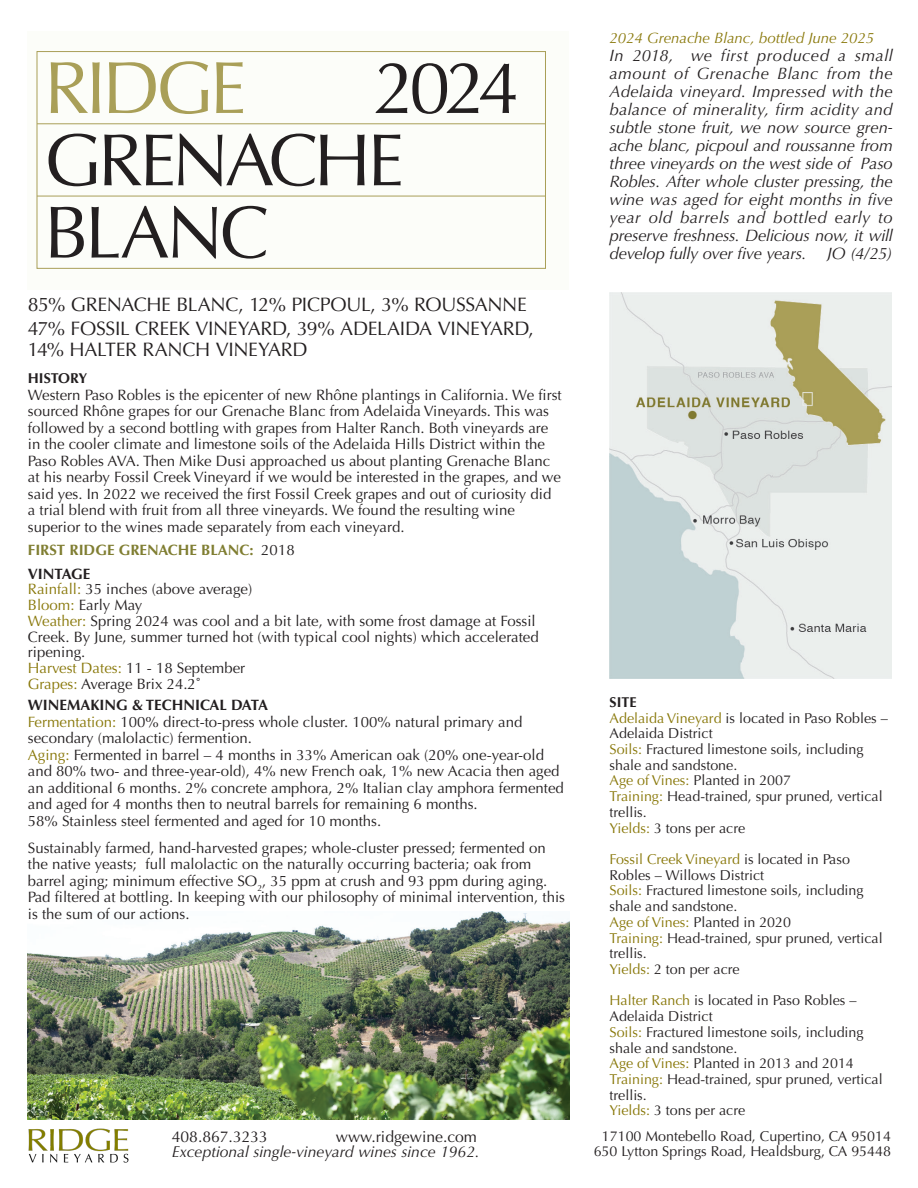
<style>
.page{position:relative;width:918px;height:1188px;background:#fff}
.page>*{position:absolute;margin:0;border:0;box-sizing:border-box;transform-origin:0 0}
.t1{font:73.95px/72.3px "Optima";letter-spacing:-.055em;color:#231f20}
.t2{font:73.95px "Optima";letter-spacing:-.055em;color:#a99f58}
.t3{font:19.5px/24px "Optima";letter-spacing:-.015em;color:#231f20}
.t4{font:italic 16.5px/18px "Optima";letter-spacing:-.015em;color:#231f20;text-align:justify}
.t5{font:italic 15.75px "Optima";color:#231f20}
.t6{font:15.75px "Optima";color:#231f20}
.t7{font:15px/16.5px "Optima";color:#231f20}
.t8{font:italic 15px "Optima";color:#89780a}
.t9{font:700 15px "Optima";color:#807e32}
.t10{font:14.25px/15.8px "Optima";color:#231f20}
.t11{font:700 14.25px "Optima";color:#231f20}
.s1{font-weight:700}
.s2{color:#89780a}
.s3{font-weight:400;color:#231f20}
</style>
<div class="page">
<div style="left:28px;top:31px;width:541px;height:259px;background:#fcfdf9"></div>
<img style="left:28px;top:1128px;width:101px;height:35px">
<img style="left:610px;top:292px;width:282px;height:387px">
<img style="left:28px;top:912px;width:541px;height:208px">
<div style="left:37px;top:51px;width:509px;height:218px;border:1px solid #a99f58"></div>
<hr style="left:37px;top:123px;width:509px;height:1px;background:#a99f58">
<hr style="left:37px;top:196px;width:508px;height:1px;background:#a99f58">
<h1 class="t2" style="left:44px;top:45px;width:204px">RIDGE</h1>
<h1 class="t1" style="left:44px;top:53px;width:477px;text-indent:330px">2024<br>GRENACHE<br>BLANC</h1>
<h2 class="t3" style="left:28px;top:293px;width:508px">85% GRENACHE BLANC, 12% PICPOUL, 3% ROUSSANNE<br>47% FOSSIL CREEK VINEYARD, 39% ADELAIDA VINEYARD,</h2>
<h2 class="t3" style="left:28px;top:338px;width:281px">14% HALTER RANCH VINEYARD</h2>
<p class="t11" style="left:28px;top:370px;width:61px">HISTORY</p>
<p class="t7" style="left:28px;top:386px;width:535px">Western Paso Robles is the epicenter of new Rhône plantings in California. We first sourced Rhône grapes for our Grenache Blanc from Adelaida Vineyards. This was followed by a second bottling with grapes from Halter Ranch. Both vineyards are in the cooler climate and limestone soils of the Adelaida Hills District within the Paso Robles AVA. Then Mike Dusi approached us about planting Grenache Blanc at his nearby Fossil Creek Vineyard if we would be interested in the grapes, and we said yes. In 2022 we received the first Fossil Creek grapes and out of curiosity did a trial blend with fruit from all three vineyards. We found the resulting wine superior to the wines made separately from each vineyard.</p>
<p class="t7" style="left:28px;top:566px;width:512px;line-height:15.8px"><span class="s1">VINTAGE<br></span><span class="s2">Rainfall:</span> 35 inches (above average)<br><span class="s2">Bloom:</span> Early May<br><span class="s2">Weather:</span> Spring 2024 was cool and a bit late, with some frost damage at Fossil Creek. By June, summer turned hot (with typical cool nights) which accelerated ripening.<br><span class="s2">Harvest Dates:</span> 11 - 18 September<br><span class="s2">Grapes:</span> Average Brix 24.2˚</p>
<p class="t9" style="left:28px;top:541px;width:268px">FIRST RIDGE GRENACHE BLANC: <span class="s3">2018</span></p>
<p class="t7" style="left:28px;top:697px;width:538px"><span class="s1">WINEMAKING &amp; TECHNICAL DATA<br></span><span class="s2">Fermentation:</span> 100% direct-to-press whole cluster. 100% natural primary and secondary (malolactic) fermention.<br><span class="s2">Aging:</span> Fermented in barrel – 4 months in 33% American oak (20% one-year-old and 80% two- and three-year-old), 4% new French oak, 1% new Acacia then aged an additional 6 months. 2% concrete amphora, 2% Italian clay amphora fermented and aged for 4 months then to neutral barrels for remaining 6 months.<br>58% Stainless steel fermented and aged for 10 months.</p>
<p class="t7" style="left:28px;top:840px;width:539px">Sustainably farmed, hand-harvested grapes; whole-cluster pressed; fermented on the native yeasts; full malolactic on the naturally occurring bacteria; oak from barrel aging; minimum effective SO<sub>2</sub>, 35 ppm at crush and 93 ppm during aging.<br>Pad filtered at bottling. In keeping with our philosophy of minimal intervention, this is the sum of our actions.</p>
<p class="t6" style="left:172px;top:1127px;width:98px">408.867.3233</p>
<p class="t6" style="left:336px;top:1127px;width:143px">www.ridgewine.com</p>
<p class="t5" style="left:172px;top:1142px;width:309px">Exceptional single-vineyard wines since 1962.</p>
<p class="t8" style="left:610px;top:29px;width:266px">2024 Grenache Blanc, bottled June 2025</p>
<p class="t4" style="left:610px;top:46px;width:285px">In 2018, we first produced a small amount of Grenache Blanc from the Adelaida vineyard. Impressed with the balance of minerality, firm acidity and subtle stone fruit, we now source gren&shy;ache blanc, picpoul and roussanne from three vineyards on the west side of Paso Robles. After whole cluster pressing, the wine was aged for eight months in five year old barrels and bottled early to preserve freshness. Delicious now, it will develop fully over five years.</p>
<p class="t4" style="left:827px;top:244px;width:67px">JO (4/25)</p>
<p class="t10" style="left:610px;top:694px;width:280px"><span class="s1">SITE<br></span><span class="s2">Adelaida Vineyard</span> is located in Paso Robles –<br>Adelaida District<br><span class="s2">Soils:</span> Fractured limestone soils, including shale and sandstone.<br><span class="s2">Age of Vines:</span> Planted in 2007<br><span class="s2">Training:</span> Head-trained, spur pruned, vertical trellis.<br><span class="s2">Yields:</span> 3 tons per acre</p>
<p class="t10" style="left:610px;top:852px;width:275px"><span class="s2">Fossil Creek Vineyard</span> is located in Paso<br>Robles – Willows District<br><span class="s2">Soils:</span> Fractured limestone soils, including shale and sandstone.<br><span class="s2">Age of Vines:</span> Planted in 2020<br><span class="s2">Training:</span> Head-trained, spur pruned, vertical trellis.<br><span class="s2">Yields:</span> 2 ton per acre</p>
<p class="t10" style="left:610px;top:993px;width:275px"><span class="s2">Halter Ranch</span> is located in Paso Robles –<br>Adelaida District<br><span class="s2">Soils:</span> Fractured limestone soils, including shale and sandstone.<br><span class="s2">Age of Vines:</span> Planted in 2013 and 2014<br><span class="s2">Training:</span> Head-trained, spur pruned, vertical trellis.<br><span class="s2">Yields:</span> 3 tons per acre</p>
<p class="t10" style="left:594px;top:1128px;width:299px;text-align:center">17100 Montebello Road, Cupertino, CA 95014<br>650 Lytton Springs Road, Healdsburg, CA 95448</p>
</div>
